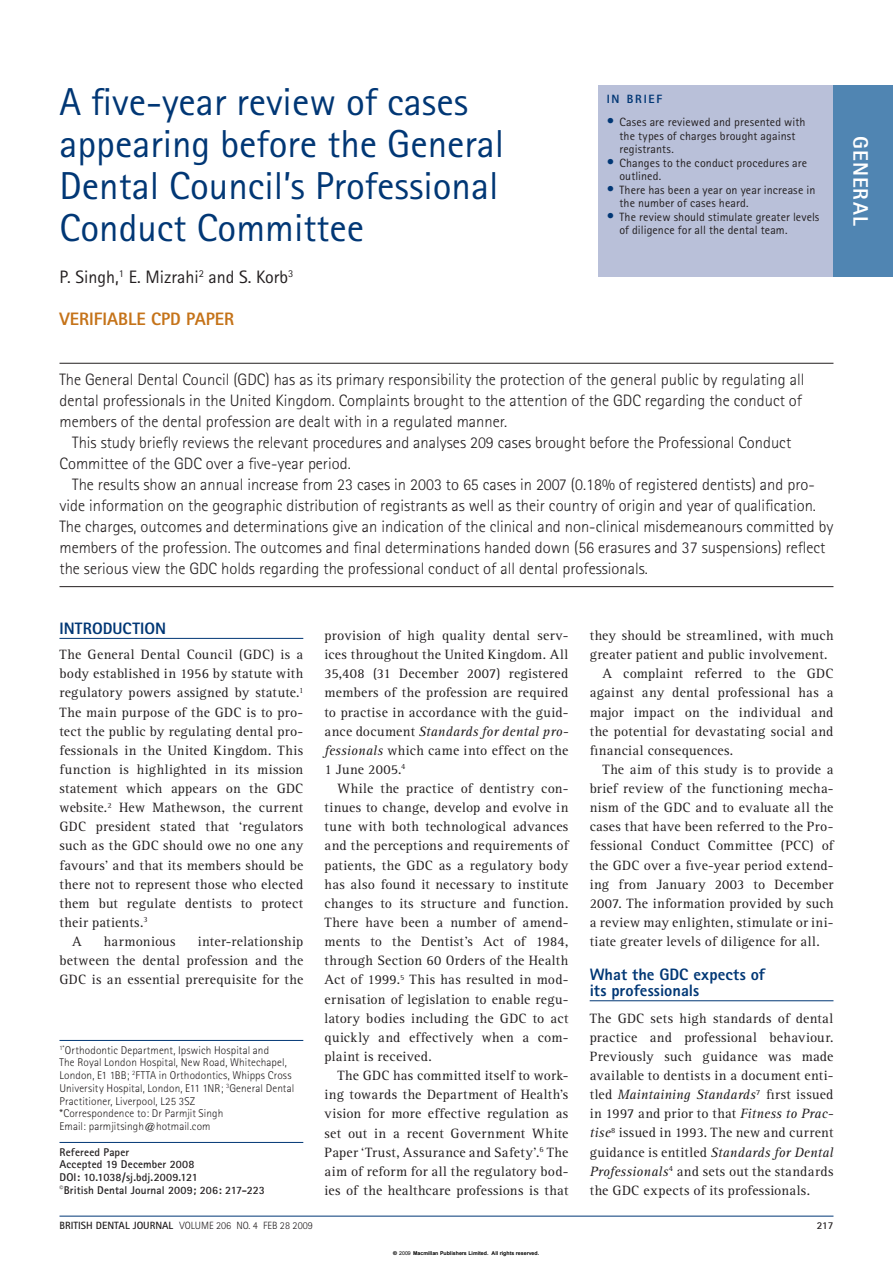
<style>
.page{position:relative;width:893px;height:1263px;background:#fff}
.page>*{position:absolute;margin:0;border:0;box-sizing:border-box;transform-origin:0 0}
.t1{font:39px/42px "Rotis Sans Serif";color:#013775}
.t2{font:800 21px "Rotis Sans Serif";letter-spacing:.045em;color:#fff}
.t3{font:18px "Rotis Sans Serif";color:#231f20}
.t4{font:800 18px "Rotis Sans Serif";color:#c57319}
.t5{font:300 16.5px/21px "Rotis Sans Serif";color:#231f20}
.t6{font:800 16.5px/16.5px "Rotis Sans Serif";color:#013775}
.t7{font:13.95px/19.2px "Rotis Serif";letter-spacing:.015em;color:#231f20;text-align:justify}
.t8{font:12px/13.5px "Rotis Sans Serif";letter-spacing:.01em;color:#231f20}
.t9{font:800 12px "Rotis Sans Serif";letter-spacing:.15em;color:#013775}
.t10{font:300 11.25px/12.8px "Rotis Sans Serif";letter-spacing:.01em;color:#231f20}
.t11{font:700 11.25px/12.8px "Rotis Sans Serif";letter-spacing:.01em;color:#231f20}
.t12{font:300 10.5px "Rotis Sans Serif";color:#231f20}
.t13{font:700 10.5px "Rotis Sans Serif";color:#231f20}
.t14{font:700 5.25px "Arial";color:#000}
.s1{font-size:15px;color:#013775}
.s2{font-style:italic}
.s3{font-weight:700}
.s4{font-family:"Helvetica"}
.s5{font-weight:400}
</style>
<div class="page">
<hr style="left:59px;top:363px;width:774px;height:1px;background:#231f20">
<hr style="left:59px;top:586px;width:774px;height:1px;background:#231f20">
<hr style="left:59px;top:638px;width:244px;height:1px;background:#013775">
<hr style="left:590px;top:1000px;width:243px;height:1px;background:#013775">
<hr style="left:59px;top:1040px;width:244px;height:1px;background:#013775">
<hr style="left:59px;top:1142px;width:244px;height:1px;background:#013775">
<hr style="left:59px;top:1216px;width:774px;height:1px;background:#013775">
<div style="left:598px;top:85px;width:295px;height:191px;background:#b9c0d9"></div>
<div style="left:833px;top:85px;width:60px;height:191px;background:#5085b2"></div>
<h1 class="t1" style="left:59px;top:85px;width:446px">A five-year review of cases appearing before the General<br>Dental Council’s Professional<br>Conduct Committee</h1>
<p class="t3" style="left:59px;top:271px;width:236px">P. Singh,<sup>1</sup> E. Mizrahi<sup>2</sup> and S. Korb<sup>3</sup></p>
<p class="t4" style="left:59px;top:313px;width:176px">VERIFIABLE CPD PAPER</p>
<p class="t9" style="left:607px;top:94px;width:57px">IN BRIEF</p>
<p class="t8" style="left:619px;top:117px;width:188px;text-indent:-13px"><span class="s1">•</span> Cases are reviewed and presented with the types of charges brought against registrants.</p>
<p class="t8" style="left:619px;top:157px;width:189px;text-indent:-13px"><span class="s1">•</span> Changes to the conduct procedures are outlined.</p>
<p class="t8" style="left:619px;top:184px;width:197px;text-indent:-13px"><span class="s1">•</span> There has been a year on year increase in the number of cases heard.</p>
<p class="t8" style="left:619px;top:211px;width:201px;text-indent:-13px"><span class="s1">•</span> The review should stimulate greater levels of diligence for all the dental team.</p>
<h2 class="t2" style="left:868px;top:136px;width:91px;rotate:90deg">GENERAL</h2>
<p class="t5" style="left:59px;top:370px;width:746px">The General Dental Council (GDC) has as its primary responsibility the protection of the general public by regulating all dental professionals in the United Kingdom. Complaints brought to the attention of the GDC regarding the conduct of members of the dental profession are dealt with in a regulated manner.</p>
<p class="t5" style="left:59px;top:433px;width:733px;text-indent:13px">This study briefly reviews the relevant procedures and analyses 209 cases brought before the Professional Conduct<br>Committee of the GDC over a five-year period.</p>
<p class="t5" style="left:59px;top:475px;width:775px;text-indent:13px">The results show an annual increase from 23 cases in 2003 to 65 cases in 2007 (0.18% of registered dentists) and pro&shy;vide information on the geographic distribution of registrants as well as their country of origin and year of qualification.<br>The charges, outcomes and determinations give an indication of the clinical and non-clinical misdemeanours committed by members of the profession. The outcomes and final determinations handed down (56 erasures and 37 suspensions) reflect the serious view the GDC holds regarding the professional conduct of all dental professionals.</p>
<p class="t6" style="left:59px;top:622px;width:108px">INTRODUCTION</p>
<p class="t7" style="left:59px;top:646px;width:245px">The General Dental Council (GDC) is a</p>
<p class="t7" style="left:59px;top:665px;width:245px">body established in 1956 by statute with</p>
<p class="t7" style="left:59px;top:684px;width:245px">regulatory powers assigned by statute.<sup>1</sup></p>
<p class="t7" style="left:59px;top:704px;width:245px">The main purpose of the GDC is to pro-</p>
<p class="t7" style="left:59px;top:723px;width:245px">tect the public by regulating dental pro-</p>
<p class="t7" style="left:59px;top:742px;width:245px">fessionals in the United Kingdom. This</p>
<p class="t7" style="left:59px;top:761px;width:245px">function is highlighted in its mission</p>
<p class="t7" style="left:59px;top:780px;width:245px">statement which appears on the GDC</p>
<p class="t7" style="left:59px;top:799px;width:245px">website.<sup>2</sup> Hew Mathewson, the current</p>
<p class="t7" style="left:59px;top:818px;width:245px">GDC president stated that ‘regulators</p>
<p class="t7" style="left:59px;top:838px;width:245px">such as the GDC should owe no one any</p>
<p class="t7" style="left:59px;top:857px;width:245px">favours’ and that its members should be</p>
<p class="t7" style="left:59px;top:876px;width:245px">there not to represent those who elected</p>
<p class="t7" style="left:59px;top:895px;width:245px">them but regulate dentists to protect</p>
<p class="t7" style="left:59px;top:914px;width:90px">their patients.<sup>3</sup></p>
<p class="t7" style="left:72px;top:933px;width:11px">A</p>
<p class="t7" style="left:104px;top:933px;width:73px">harmonious</p>
<p class="t7" style="left:325px;top:627px;width:245px">provision of high quality dental serv&shy;ices throughout the United Kingdom. All 35,408 (31 December 2007) registered members of the profession are required to practise in accordance with the guid&shy;ance document <span class="s2">Standards for dental pro&shy;fessionals</span> which came into effect on the 1 June 2005.<sup>4</sup></p>
<p class="t7" style="left:325px;top:780px;width:245px;text-indent:13px">While the practice of dentistry con&shy;tinues to change, develop and evolve in tune with both technological advances and the perceptions and requirements of patients, the GDC as a regulatory body has also found it necessary to institute changes to its structure and function.<br>There have been a number of amend&shy;ments to the Dentist’s Act of 1984, through Section 60 Orders of the Health Act of 1999.<sup>5</sup> This has resulted in mod&shy;ernisation of legislation to enable regu&shy;latory bodies including the GDC to act quickly and effectively when a com&shy;plaint is received.</p>
<p class="t7" style="left:325px;top:1067px;width:245px;text-indent:13px">The GDC has committed itself to work&shy;ing towards the Department of Health’s vision for more effective regulation as set out in a recent Government White Paper ‘Trust, Assurance and Safety’.<sup>6</sup> The aim of reform for all the regulatory bod&shy;ies of the healthcare professions is that</p>
<p class="t7" style="left:590px;top:627px;width:245px">they should be streamlined, with much</p>
<p class="t7" style="left:590px;top:646px;width:239px">greater patient and public involvement.</p>
<p class="t7" style="left:602px;top:665px;width:233px">A complaint referred to the GDC</p>
<p class="t7" style="left:590px;top:684px;width:245px">against any dental professional has a</p>
<p class="t7" style="left:590px;top:704px;width:245px">major impact on the individual and</p>
<p class="t7" style="left:590px;top:723px;width:245px">the potential for devastating social and</p>
<p class="t7" style="left:590px;top:742px;width:145px">financial consequences.</p>
<p class="t7" style="left:602px;top:761px;width:232px">The aim of this study is to provide a</p>
<p class="t7" style="left:590px;top:780px;width:245px">brief review of the functioning mecha-</p>
<p class="t7" style="left:590px;top:799px;width:245px">nism of the GDC and to evaluate all the</p>
<p class="t7" style="left:590px;top:818px;width:245px">cases that have been referred to the Pro-</p>
<p class="t7" style="left:590px;top:838px;width:245px">fessional Conduct Committee (PCC) of</p>
<p class="t7" style="left:590px;top:857px;width:245px">the GDC over a five-year period extend-</p>
<p class="t7" style="left:590px;top:876px;width:245px">ing from January 2003 to December</p>
<p class="t7" style="left:590px;top:895px;width:245px">2007. The information provided by such</p>
<p class="t7" style="left:590px;top:914px;width:245px">a review may enlighten, stimulate or ini-</p>
<p class="t7" style="left:590px;top:933px;width:232px">tiate greater levels of diligence for all.</p>
<p class="t6" style="left:590px;top:967px;width:177px">What the GDC expects of its professionals</p>
<p class="t7" style="left:590px;top:1010px;width:245px">The GDC sets high standards of dental practice and professional behaviour.<br>Previously such guidance was made available to dentists in a document enti&shy;tled <span class="s2">Maintaining Standards</span><sup>7</sup> first issued in 1997 and prior to that <span class="s2">Fitness to Prac&shy;tise</span><sup>8</sup> issued in 1993. The new and current guidance is entitled <span class="s2">Standards for Dental Professionals</span><sup>4</sup> and sets out the standards the GDC expects of its professionals.</p>
<p class="t7" style="left:59px;top:933px;width:245px;text-indent:138px">inter-relationship between the dental profession and the GDC is an essential prerequisite for the</p>
<p class="t10" style="left:59px;top:1045px;width:236px"><sup>1*</sup>Orthodontic Department, Ipswich Hospital and<br>The Royal London Hospital, New Road, Whitechapel, London, E1 1BB; <sup>2</sup>FTTA in Orthodontics, Whipps Cross University Hospital, London, E11 1NR; <sup>3</sup>General Dental Practitioner, Liverpool, L25 3SZ<br>*Correspondence to: Dr Parmjit Singh<br>Email: parmjitsingh@hotmail.com</p>
<p class="t11" style="left:59px;top:1147px;width:207px">Refereed Paper<br>Accepted 19 December 2008<br>DOI: 10.1038/sj.bdj.2009.121<br><sup>©</sup>British Dental Journal 2009; 206: 217-223</p>
<p class="t12" style="left:59px;top:1222px;width:255px"><span class="s3">BRITISH DENTAL JOURNAL</span> VOLUME 206 NO. 4 FEB 28 2009</p>
<p class="t13" style="left:817px;top:1222px;width:18px">217</p>
<p class="t14" style="left:393px;top:1250px;width:148px"><span class="s4">©</span> <span class="s5">2009</span> Macmillan Publishers Limited. All rights reserved.</p>
</div>
